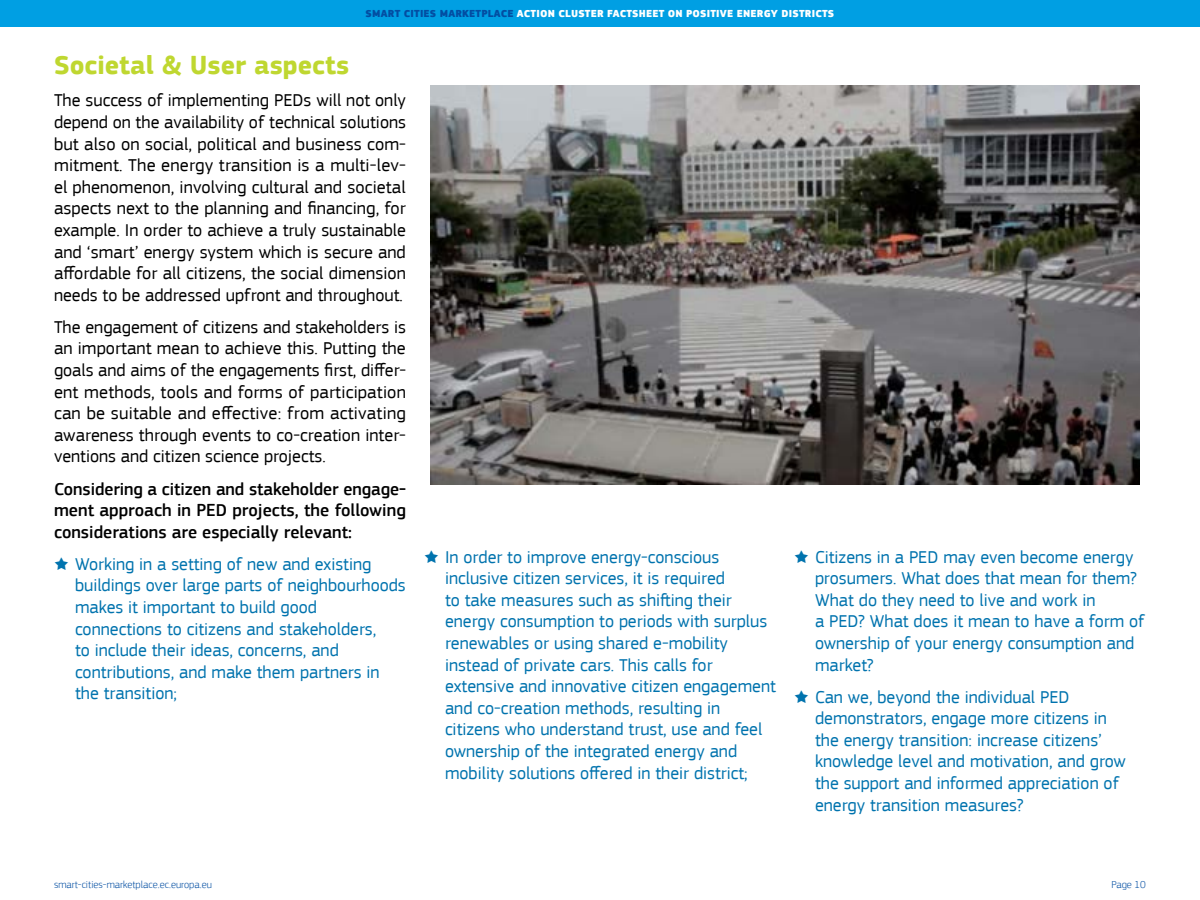
<style>
.page{position:relative;width:1200px;height:900px;background:#fff}
.page>*{position:absolute;margin:0;border:0;box-sizing:border-box;transform-origin:0 0}
.t1{font:700 27px "EC Square Sans Pro";color:#bfd730}
.t2{font:18px/21.6px "EC Square Sans Pro";color:#0073ae}
.t3{font:18px/21.6px "EC Square Sans Pro";color:#000;text-align:justify}
.t4{font:500 18px/21.6px "EC Square Sans Pro";color:#000;text-align:justify}
.t5{font:900 10.5px "EC Square Sans Pro Extra";letter-spacing:.02em;color:#fff}
.t6{font:300 10.5px "EC Square Sans Pro";color:#034ea2}
.s1{color:#034ea2}
</style>
<div class="page">
<div style="left:0;top:0;width:1200px;height:27px;background:#009fe3"></div>
<svg style="left:430px;top:85px;width:710px;height:400px;background:#6b6a68"></svg>
<p class="t5" style="left:366px;top:7px;width:334px"><span class="s1">SMART CITIES MARKETPLACE</span> ACTION CLUSTER FACTSHEET ON POSITIVE</p>
<p class="t5" style="left:737px;top:7px;width:15px">ENERGY</p>
<p class="t5" style="left:781px;top:7px;width:14px">DISTRICTS</p>
<h1 class="t1" style="left:54px;top:49px;width:297px">Societal &amp; User aspects</h1>
<p class="t3" style="left:54px;top:90px;width:354px">The success of implementing PEDs will not only depend on the availability of technical solutions but also on social, political and business com&shy;mitment. The energy transition is a multi-lev&shy;el phenomenon, involving cultural and societal aspects next to the planning and financing, for example. In order to achieve a truly sustainable and ‘smart’ energy system which is secure and affordable for all citizens, the social dimension needs to be addressed upfront and throughout.</p>
<p class="t3" style="left:54px;top:316px;width:354px">The engagement of citizens and stakeholders is an important mean to achieve this. Putting the goals and aims of the engagements first, differ&shy;ent methods, tools and forms of participation can be suitable and effective: from activating awareness through events to co-creation inter&shy;ventions and citizen science projects.</p>
<p class="t4" style="left:54px;top:478px;width:354px">Considering a citizen and stakeholder engage&shy;ment approach in PED projects, the following considerations are especially relevant:</p>
<p class="t2" style="left:75px;top:553px;width:332px;text-indent:-21px">★ Working in a setting of new and existing buildings over large parts of neighbourhoods makes it important to build good connections to citizens and stakeholders,<br>to include their ideas, concerns, and contributions, and make them partners in the transition;</p>
<p class="t2" style="left:445px;top:546px;width:333px;text-indent:-21px">★ In order to improve energy-conscious inclusive citizen services, it is required<br>to take measures such as shifting their energy consumption to periods with surplus renewables or using shared e-mobility instead of private cars. This calls for extensive and innovative citizen engagement and co-creation methods, resulting in citizens who understand trust, use and feel ownership of the integrated energy and mobility solutions offered in their district;</p>
<p class="t2" style="left:815px;top:546px;width:331px;text-indent:-21px">★ Citizens in a PED may even become energy prosumers. What does that mean for them?<br>What do they need to live and work in<br>a PED? What does it mean to have a form of ownership of your energy consumption and market?</p>
<p class="t2" style="left:815px;top:686px;width:312px;text-indent:-21px">★ Can we, beyond the individual PED demonstrators, engage more citizens in the energy transition: increase citizens’ knowledge level and motivation, and grow the support and informed appreciation of energy transition measures?</p>
<p class="t6" style="left:54px;top:879px;width:159px">smart-cities-marketplace.ec.europa.eu</p>
<p class="t6" style="left:1111px;top:879px;width:36px">Page 10</p>
</div>
